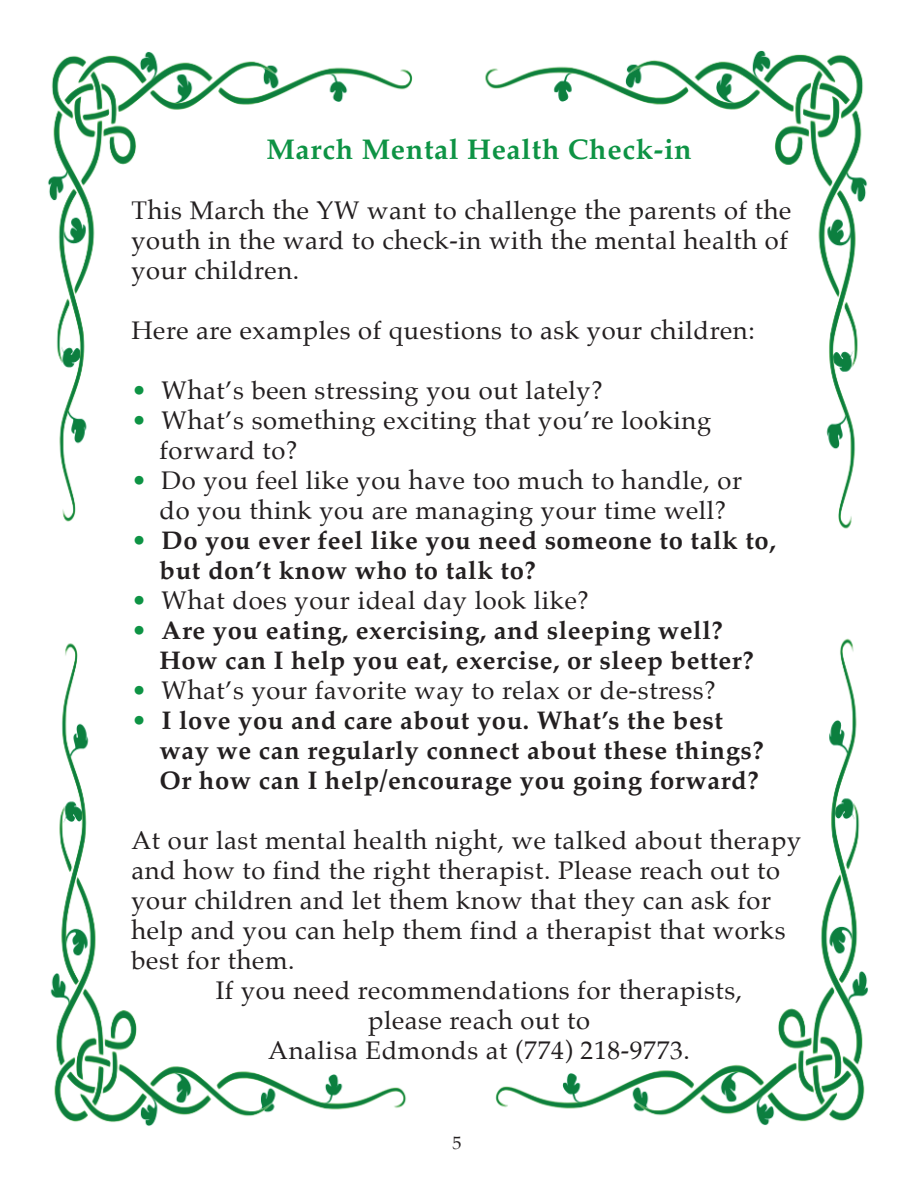
<style>
.page{position:relative;width:918px;height:1188px;background:#fff}
.page>*{position:absolute;margin:0;border:0;box-sizing:border-box;transform-origin:0 0}
.t1{font:700 28.5px "Palatino";letter-spacing:.025em;color:#0d9344}
.t2{font:25.5px/30px "Palatino";letter-spacing:.025em;color:#231f20}
.t3{font:700 25.5px/30px "Palatino";letter-spacing:.025em;color:#231f20}
.t4{font:18px "Palatino";color:#231f20}
.s1{color:#0d9344}
.s2{font-weight:400;color:#0d9344}
</style>
<div class="page">
<img style="left:48px;top:50px;width:820px;height:1076px">
<p class="t1" style="left:266px;top:125px;width:427px">March Mental Health Check-in</p>
<p class="t2" style="left:131px;top:196px;width:661px">This March the YW want to challenge the parents of the youth in the ward to check-in with the mental health of your children.</p>
<p class="t2" style="left:131px;top:315px;width:625px">Here are examples of questions to ask your children:</p>
<p class="t2" style="left:131px;top:375px;width:473px"><span class="s1">•</span> What’s been stressing you out lately?</p>
<p class="t2" style="left:159px;top:405px;width:553px;text-indent:-28px"><span class="s1">•</span> What’s something exciting that you’re looking forward to?</p>
<p class="t2" style="left:131px;top:465px;width:612px;text-align:center"><span class="s1">•</span> Do you feel like you have too much to handle, or do you think you are managing your time well?</p>
<p class="t3" style="left:159px;top:525px;width:618px;text-indent:-28px"><span class="s2">•</span> Do you ever feel like you need someone to talk to, but don’t know who to talk to?</p>
<p class="t2" style="left:131px;top:585px;width:459px"><span class="s1">•</span> What does your ideal day look like?</p>
<p class="t3" style="left:159px;top:615px;width:596px;text-indent:-28px"><span class="s2">•</span> Are you eating, exercising, and sleeping well?<br>How can I help you eat, exercise, or sleep better?</p>
<p class="t2" style="left:131px;top:675px;width:586px"><span class="s1">•</span> What’s your favorite way to relax or de-stress?</p>
<p class="t3" style="left:159px;top:705px;width:606px;text-indent:-28px"><span class="s2">•</span> I love you and care about you. What’s the best way we can regularly connect about these things?<br>Or how can I help/encourage you going forward?</p>
<p class="t2" style="left:131px;top:825px;width:671px">At our last mental health night, we talked about therapy</p>
<p class="t2" style="left:131px;top:855px;width:650px">and how to find the right therapist. Please reach out to</p>
<p class="t2" style="left:131px;top:885px;width:641px">your children and let them know that they can ask for</p>
<p class="t2" style="left:131px;top:915px;width:656px">help and you can help them find a therapist that works</p>
<p class="t2" style="left:131px;top:945px;width:165px">best for them.</p>
<p class="t2" style="left:216px;top:975px;width:528px">If you need recommendations for therapists,</p>
<p class="t2" style="left:368px;top:1005px;width:223px">please reach out to</p>
<p class="t2" style="left:268px;top:1035px;width:423px">Analisa Edmonds at (774) 218-9773.</p>
<p class="t4" style="left:452px;top:1128px;width:10px">5</p>
</div>
